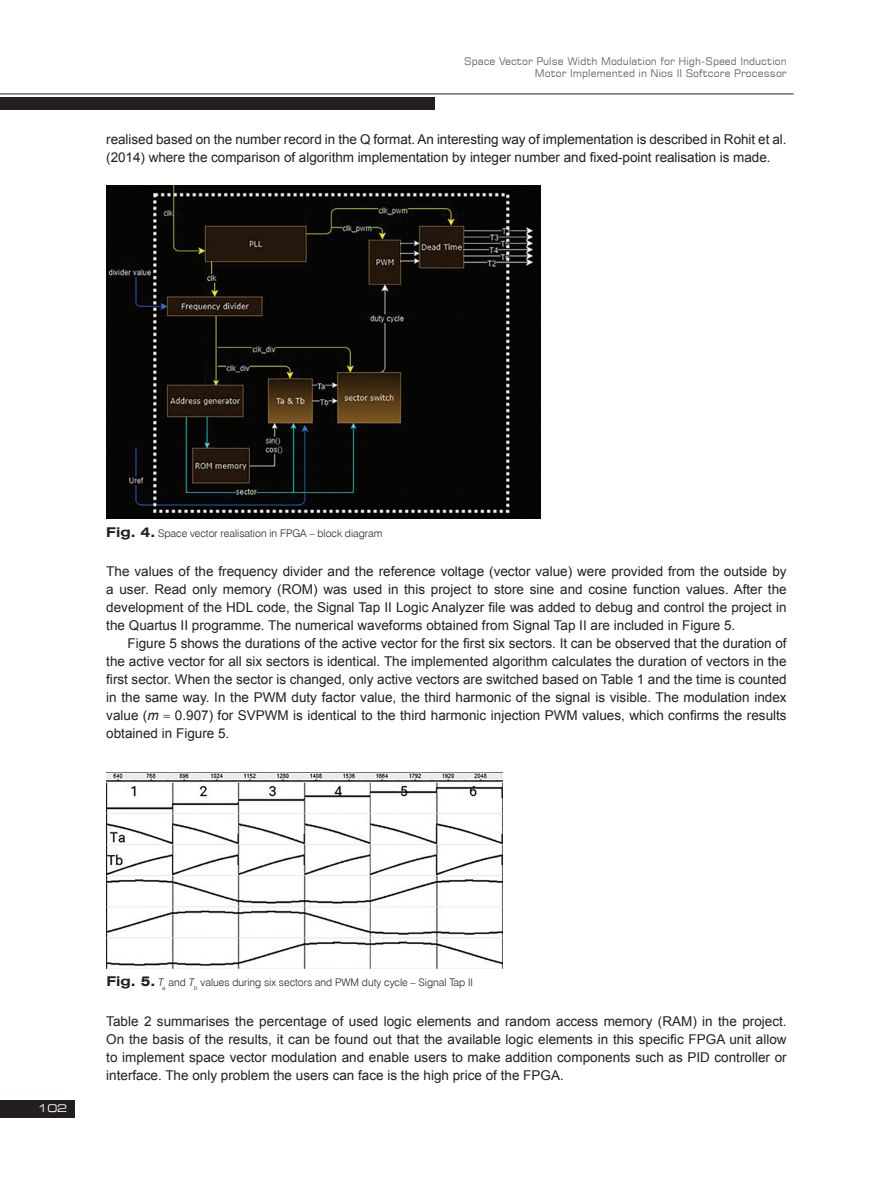
<style>
.page{position:relative;width:893px;height:1178px;background:#fff}
.page>*{position:absolute;margin:0;border:0;box-sizing:border-box;transform-origin:0 0}
.TEKST{font:13.5px/18px "Arial";letter-spacing:-.005em;color:#231f20;text-align:justify}
.TEKST_2{font:13.5px/18px "Arial";color:#231f20;text-align:justify}
.Fig__1__text{font:10.5px "Swis 721 Lt EU";color:#231f20}
.t1{font:10.5px/12.6px "Square 721 EU";color:#6c6d70;text-align:right}
.t2{font:10.5px "Square 721 Ex EU";color:#fff}
.s1{font-family:"Swis 721 Ex EU";font-weight:700;font-size:13.5px}
.s2{font-style:italic}
</style>
<div class="page">
<div style="left:0;top:97px;width:435px;height:12px;background:#231f20"></div>
<div style="left:0;top:1100px;width:75px;height:17px;background:#231f20"></div>
<hr style="left:0;top:94px;width:794px;height:1px;background:#231f20">
<img style="left:106px;top:772px;width:396px;height:196px">
<img style="left:106px;top:185px;width:434px;height:334px">
<p class="t1" style="left:464px;top:54px;width:324px">Space Vector Pulse Width Modulation for High-Speed Induction<br>Motor Implemented in Nios II Softcore Processor</p>
<p class="TEKST" style="left:106px;top:130px;width:682px">realised based on the number record in the Q format. An interesting way of implementation is described in Rohit et al. (2014) where the comparison of algorithm implementation by integer number and fixed-point realisation is made.</p>
<p class="Fig__1__text" style="left:106px;top:527px;width:278px"><span class="s1">Fig. 4.</span> Space vector realisation in FPGA – block diagram</p>
<p class="TEKST" style="left:106px;top:562px;width:682px">The values of the frequency divider and the reference voltage (vector value) were provided from the outside by a user. Read only memory (ROM) was used in this project to store sine and cosine function values. After the development of the HDL code, the Signal Tap II Logic Analyzer file was added to debug and control the project in the Quartus II programme. The numerical waveforms obtained from Signal Tap II are included in Figure 5.</p>
<p class="TEKST_2" style="left:106px;top:634px;width:682px;text-indent:21px">Figure 5 shows the durations of the active vector for the first six sectors. It can be observed that the duration of the active vector for all six sectors is identical. The implemented algorithm calculates the duration of vectors in the first sector. When the sector is changed, only active vectors are switched based on Table 1 and the time is counted in the same way. In the PWM duty factor value, the third harmonic of the signal is visible. The modulation index value (<span class="s2">m</span> ≈ 0.907) for SVPWM is identical to the third harmonic injection PWM values, which confirms the results obtained in Figure 5.</p>
<p class="t2" style="left:37px;top:1102px;width:31px">102</p>
<p class="Fig__1__text" style="left:106px;top:976px;width:368px"><span class="s1">Fig. 5.</span> <span class="s2">T</span><sub>a</sub> and <span class="s2">T</span><sub>b</sub> values during six sectors and PWM duty cycle – Signal Tap II</p>
<p class="TEKST" style="left:106px;top:1012px;width:682px">Table 2 summarises the percentage of used logic elements and random access memory (RAM) in the project.<br>On the basis of the results, it can be found out that the available logic elements in this specific FPGA unit allow to implement space vector modulation and enable users to make addition components such as PID controller or interface. The only problem the users can face is the high price of the FPGA.</p>
</div>
